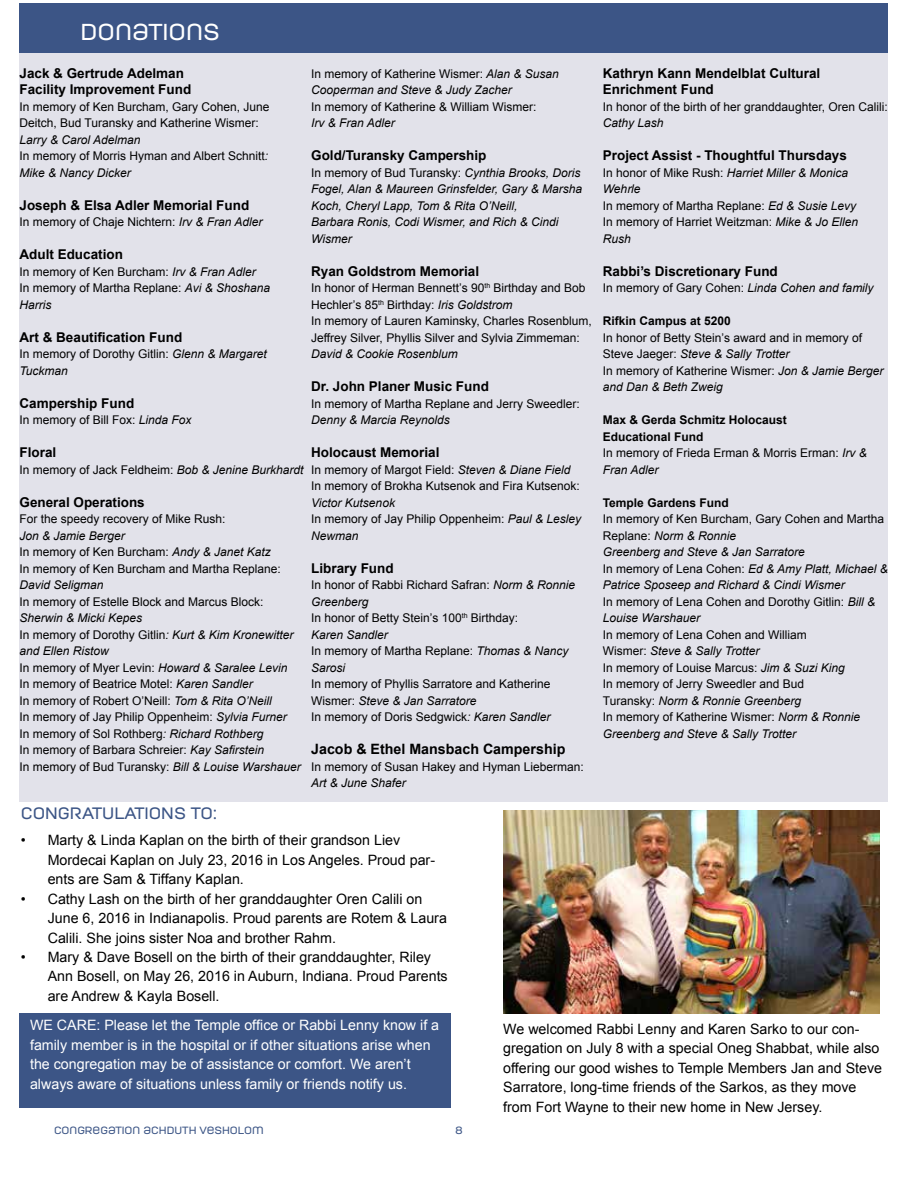
<style>
.page{position:relative;width:918px;height:1188px;background:#fff}
.page>*{position:absolute;margin:0;border:0;box-sizing:border-box;transform-origin:0 0}
.t1{font:500 23.1px "Moderna Unicase";color:#fff}
.t2{font:500 16.5px "Moderna Unicase";color:#3c5586}
.t3{font:14.25px/19.5px "Arial";color:#000}
.t4{font:14.25px/19.5px "Arial";color:#fff}
.t5{font:700 14.25px "Arial";color:#000}
.t6{font:700 13.5px/16.5px "Arial";color:#000}
.t7{font:12px/16.5px "Arial";color:#000}
.t8{font:italic 12px/16.5px "Arial";color:#000}
.t9{font:700 12px/16.5px "Arial";color:#000}
.t10{font:500 10.5px "Moderna Unicase";color:#3c5586}
.s1{font-style:italic}
.s2{font-style:normal}
.s3{font-weight:400}
.s4{font-weight:400;font-style:italic}
</style>
<div class="page">
<div style="left:20px;top:1013px;width:431px;height:95px;background:#3c5586"></div>
<div style="left:20px;top:3px;width:868px;height:50px;background:#3c5586"></div>
<div style="left:20px;top:53px;width:868px;height:748px;background:#e2e2ea"></div>
<img style="left:503px;top:811px;width:376px;height:203px">
<h1 class="t1" style="left:81px;top:14px;width:141px">DONATIONS</h1>
<p class="t6" style="left:20px;top:65px;width:173px">Jack &amp; Gertrude Adelman<br>Facility Improvement Fund</p>
<p class="t7" style="left:20px;top:99px;width:252px">In memory of Ken Burcham, Gary Cohen, June<br>Deitch, Bud Turansky and Katherine Wismer:</p>
<p class="t7" style="left:20px;top:132px;width:250px"><span class="s1">Larry &amp; Carol Adelman<br></span>In memory of Morris Hyman and Albert Schnitt<span class="s1">:<br>Mike &amp; Nancy Dicker</span></p>
<p class="t6" style="left:20px;top:197px;width:231px">Joseph &amp; Elsa Adler Memorial Fund</p>
<p class="t7" style="left:20px;top:214px;width:244px">In memory of Chaje Nichtern: <span class="s1">Irv &amp; Fran Adler</span></p>
<p class="t6" style="left:20px;top:247px;width:105px">Adult Education</p>
<p class="t7" style="left:20px;top:264px;width:252px">In memory of Ken Burcham: <span class="s1">Irv &amp; Fran Adler<br></span>In memory of Martha Replane: <span class="s1">Avi &amp; Shoshana<br>Harris</span></p>
<p class="t6" style="left:20px;top:329px;width:164px">Art &amp; Beautification Fund</p>
<p class="t7" style="left:20px;top:346px;width:249px">In memory of Dorothy Gitlin: <span class="s1">Glenn &amp; Margaret<br>Tuckman</span></p>
<p class="t6" style="left:20px;top:395px;width:116px">Campership Fund</p>
<p class="t7" style="left:20px;top:412px;width:174px">In memory of Bill Fox: <span class="s1">Linda Fox</span></p>
<p class="t6" style="left:20px;top:445px;width:38px">Floral</p>
<p class="t7" style="left:20px;top:462px;width:286px">In memory of Jack Feldheim: <span class="s1">Bob &amp; Jenine Burkhardt</span></p>
<p class="t6" style="left:20px;top:494px;width:127px">General Operations</p>
<p class="t7" style="left:20px;top:511px;width:208px">For the speedy recovery of Mike Rush:</p>
<p class="t7" style="left:20px;top:528px;width:263px"><span class="s1">Jon &amp; Jamie Berger<br></span>In memory of Ken Burcham: <span class="s1">Andy &amp; Janet Katz<br></span>In memory of Ken Burcham and Martha Replane:</p>
<p class="t8" style="left:20px;top:577px;width:86px">David Seligman</p>
<p class="t7" style="left:20px;top:594px;width:246px">In memory of Estelle Block and Marcus Block:</p>
<p class="t7" style="left:20px;top:610px;width:283px"><span class="s1">Sherwin &amp; Micki Kepes<br></span>In memory of Dorothy Gitlin<span class="s1">: Kurt &amp; Kim Kronewitter and Ellen Ristow<br></span>In memory of Myer Levin: <span class="s1">Howard &amp; Saralee Levin<br></span>In memory of Beatrice Motel: <span class="s1">Karen Sandler<br></span>In memory of Robert O’Neill: <span class="s1">Tom &amp; Rita O’Neill<br></span>In memory of Jay Philip Oppenheim: <span class="s1">Sylvia Furner<br></span>In memory of Sol Rothberg<span class="s1">: Richard Rothberg<br></span>In memory of Barbara Schreier: <span class="s1">Kay Safirstein<br></span>In memory of Bud Turansky: <span class="s1">Bill &amp; Louise Warshauer</span></p>
<p class="t8" style="left:311px;top:66px;width:249px"><span class="s2">In memory of Katherine Wismer:</span> Alan &amp; Susan<br>Cooperman and Steve &amp; Judy Zacher</p>
<p class="t7" style="left:311px;top:99px;width:227px">In memory of Katherine &amp; William Wismer:</p>
<p class="t8" style="left:311px;top:115px;width:85px">Irv &amp; Fran Adler</p>
<p class="t6" style="left:311px;top:148px;width:177px">Gold/Turansky Campership</p>
<p class="t8" style="left:311px;top:165px;width:273px"><span class="s2">In memory of Bud Turansky:</span> Cynthia Brooks, Doris Fogel, Alan &amp; Maureen Grinsfelder, Gary &amp; Marsha Koch, Cheryl Lapp, Tom &amp; Rita O’Neill,<br>Barbara Ronis, Codi Wismer, and Rich &amp; Cindi Wismer</p>
<p class="t6" style="left:311px;top:263px;width:170px">Ryan Goldstrom Memorial</p>
<p class="t7" style="left:311px;top:280px;width:282px">In honor of Herman Bennett’s 90<sup>th</sup> Birthday and Bob Hechler’s 85<sup>th</sup> Birthday: <span class="s1">Iris Goldstrom<br></span>In memory of Lauren Kaminsky, Charles Rosenblum, Jeffrey Silver, Phyllis Silver and Sylvia Zimmeman:</p>
<p class="t8" style="left:311px;top:346px;width:148px">David &amp; Cookie Rosenblum</p>
<p class="t6" style="left:311px;top:379px;width:179px">Dr. John Planer Music Fund</p>
<p class="t7" style="left:311px;top:396px;width:270px">In memory of Martha Replane and Jerry Sweedler:</p>
<p class="t8" style="left:311px;top:412px;width:140px">Denny &amp; Marcia Reynolds</p>
<p class="t6" style="left:311px;top:445px;width:130px">Holocaust Memorial</p>
<p class="t7" style="left:311px;top:462px;width:270px">In memory of Margot Field: <span class="s1">Steven &amp; Diane Field<br></span>In memory of Brokha Kutsenok and Fira Kutsenok:</p>
<p class="t8" style="left:311px;top:495px;width:272px">Victor Kutsenok<br><span class="s2">In memory of Jay Philip Oppenheim:</span> Paul &amp; Lesley<br>Newman</p>
<p class="t6" style="left:311px;top:560px;width:84px">Library Fund</p>
<p class="t7" style="left:311px;top:577px;width:266px">In honor of Rabbi Richard Safran: <span class="s1">Norm &amp; Ronnie<br>Greenberg<br></span>In honor of Betty Stein’s 100<sup>th</sup> Birthday:<br><span class="s1">Karen Sandler<br></span>In memory of Martha Replane: <span class="s1">Thomas &amp; Nancy<br>Sarosi</span></p>
<p class="t7" style="left:311px;top:676px;width:241px">In memory of Phyllis Sarratore and Katherine<br>Wismer: <span class="s1">Steve &amp; Jan Sarratore<br></span>In memory of Doris Sedgwick<span class="s1">: Karen Sandler</span></p>
<p class="t5" style="left:311px;top:740px;width:256px">Jacob &amp; Ethel Mansbach Campership</p>
<p class="t7" style="left:311px;top:759px;width:274px">In memory of Susan Hakey and Hyman Lieberman:</p>
<p class="t8" style="left:311px;top:775px;width:96px">Art &amp; June Shafer</p>
<h2 class="t2" style="left:21px;top:800px;width:198px">CONGRATULATIONS TO:</h2>
<p class="t3" style="left:48px;top:830px;width:389px;text-indent:-27px">• Marty &amp; Linda Kaplan on the birth of their grandson Liev<br>Mordecai Kaplan on July 23, 2016 in Los Angeles. Proud par&shy;ents are Sam &amp; Tiffany Kaplan.</p>
<p class="t3" style="left:48px;top:889px;width:401px;text-indent:-27px">• Cathy Lash on the birth of her granddaughter Oren Calili on<br>June 6, 2016 in Indianapolis. Proud parents are Rotem &amp; Laura<br>Calili. She joins sister Noa and brother Rahm.</p>
<p class="t3" style="left:48px;top:947px;width:402px;text-indent:-27px">• Mary &amp; Dave Bosell on the birth of their granddaughter, Riley<br>Ann Bosell, on May 26, 2016 in Auburn, Indiana. Proud Parents are Andrew &amp; Kayla Bosell.</p>
<p class="t6" style="left:603px;top:65px;width:219px">Kathryn Kann Mendelblat Cultural<br>Enrichment Fund</p>
<p class="t7" style="left:603px;top:99px;width:286px">In honor of the birth of her granddaughter, Oren Calili:</p>
<p class="t8" style="left:603px;top:115px;width:62px">Cathy Lash</p>
<p class="t6" style="left:603px;top:148px;width:246px">Project Assist - Thoughtful Thursdays</p>
<p class="t7" style="left:603px;top:165px;width:257px">In honor of Mike Rush: <span class="s1">Harriet Miller &amp; Monica<br>Wehrle<br></span>In memory of Martha Replane: <span class="s1">Ed &amp; Susie Levy<br></span>In memory of Harriet Weitzman: <span class="s1">Mike &amp; Jo Ellen<br>Rush</span></p>
<p class="t6" style="left:603px;top:263px;width:177px">Rabbi’s Discretionary Fund</p>
<p class="t7" style="left:603px;top:280px;width:272px">In memory of Gary Cohen: <span class="s1">Linda Cohen and family</span></p>
<p class="t9" style="left:603px;top:313px;width:130px">Rifkin Campus at 5200</p>
<p class="t7" style="left:603px;top:330px;width:282px">In honor of Betty Stein’s award and in memory of Steve Jaeger: <span class="s1">Steve &amp; Sally Trotter<br></span>In memory of Katherine Wismer: <span class="s1">Jon &amp; Jamie Berger and Dan &amp; Beth Zweig</span></p>
<p class="t9" style="left:603px;top:412px;width:266px">Max &amp; Gerda Schmitz Holocaust<br>Educational Fund<br><span class="s3">In memory of Frieda Erman &amp; Morris Erman:</span> <span class="s4">Irv &amp;<br>Fran Adler</span></p>
<p class="t9" style="left:603px;top:495px;width:127px">Temple Gardens Fund</p>
<p class="t8" style="left:603px;top:511px;width:286px"><span class="s2">In memory of Ken Burcham, Gary Cohen and Martha Replane:</span> Norm &amp; Ronnie<br>Greenberg and Steve &amp; Jan Sarratore<br><span class="s2">In memory of Lena Cohen:</span> Ed &amp; Amy Platt, Michael &amp; Patrice Sposeep and Richard &amp; Cindi Wismer<br><span class="s2">In memory of Lena Cohen and Dorothy Gitlin:</span> Bill &amp; Louise Warshauer</p>
<p class="t7" style="left:603px;top:627px;width:259px">In memory of Lena Cohen and William<br>Wismer: <span class="s1">Steve &amp; Sally Trotter<br></span>In memory of Louise Marcus: <span class="s1">Jim &amp; Suzi King<br></span>In memory of Jerry Sweedler and Bud<br>Turansky: <span class="s1">Norm &amp; Ronnie Greenberg<br></span>In memory of Katherine Wismer: <span class="s1">Norm &amp; Ronnie Greenberg and Steve &amp; Sally Trotter</span></p>
<p class="t4" style="left:30px;top:1016px;width:411px">WE CARE: Please let the Temple office or Rabbi Lenny know if a family member is in the hospital or if other situations arise when the congregation may be of assistance or comfort. We aren’t always aware of situations unless family or friends notify us.</p>
<p class="t10" style="left:54px;top:1122px;width:211px">CONGREGATION ACHDUTH VESHOLOM</p>
<p class="t10" style="left:455px;top:1122px;width:9px">8</p>
<p class="t3" style="left:503px;top:1019px;width:380px">We welcomed Rabbi Lenny and Karen Sarko to our con&shy;gregation on July 8 with a special Oneg Shabbat, while also offering our good wishes to Temple Members Jan and Steve Sarratore, long-time friends of the Sarkos, as they move from Fort Wayne to their new home in New Jersey.</p>
</div>
